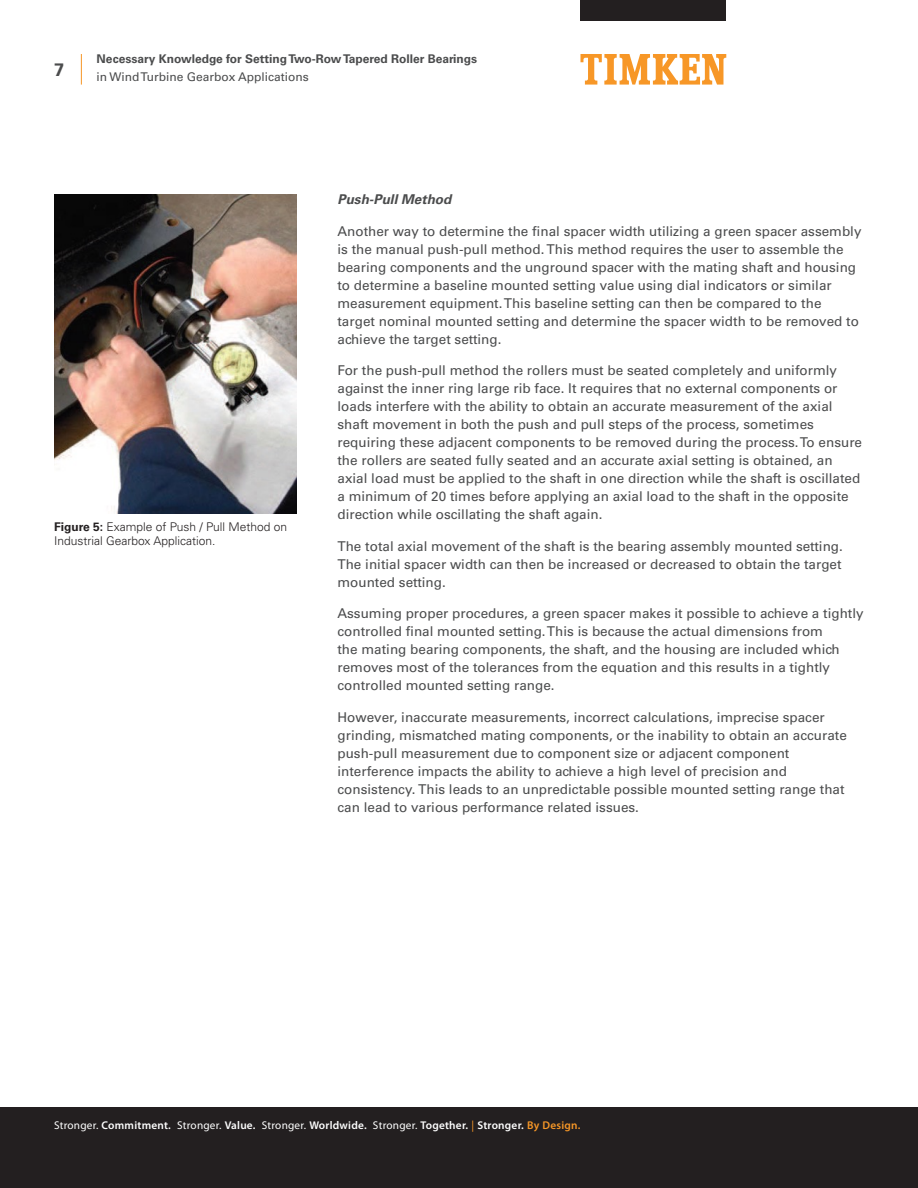
<style>
.page{position:relative;width:918px;height:1188px;background:#fff}
.page>*{position:absolute;margin:0;border:0;box-sizing:border-box;transform-origin:0 0}
.t1{font:700 18px "Univers LT Std";color:#4b4c4d}
.Body_Copy{font:13.5px/18px "Univers LT Std";color:#4b4c4d}
.Body_Copy-2{font:italic 700 13.5px "Univers LT Std";color:#4b4c4d}
.Captions{font:300 12px/13.5px "Univers LT Std";color:#231f20}
.t2{font:700 12px "Univers LT Std";color:#4b4c4d}
.t3{font:12px "Univers LT Std";color:#4b4c4d}
.t4{font:600 11.25px "Myriad Pro";letter-spacing:.02em;color:#fff}
.s1{font-weight:700}
.s2{font-weight:400}
.s3{font-weight:400;color:#f79727}
.s4{color:#f79727}
</style>
<div class="page">
<svg style="left:580px;top:54px;width:146px;height:31px"></svg>
<div style="left:580px;top:0;width:146px;height:20px;background:#231f20"></div>
<div style="left:0;top:1107px;width:918px;height:81px;background:#231f20"></div>
<hr style="left:81px;top:54px;width:1px;height:31px;background:#f79727">
<img style="left:54px;top:194px;width:243px;height:320px">
<h1 class="t1" style="left:54px;top:59px;width:12px">7</h1>
<p class="t2" style="left:97px;top:51px;width:382px">Necessary Knowledge for Setting Two-Row Tapered Roller Bearings</p>
<p class="t3" style="left:97px;top:69px;width:214px">in Wind Turbine Gearbox Applications</p>
<p class="Captions" style="left:54px;top:520px;width:235px"><span class="s1">Figure 5:</span> Example of Push / Pull Method on<br>Industrial Gearbox Application.</p>
<p class="Body_Copy-2" style="left:338px;top:192px;width:115px">Push-Pull Method</p>
<p class="Body_Copy" style="left:338px;top:222px;width:526px">Another way to determine the final spacer width utilizing a green spacer assembly is the manual push-pull method. This method requires the user to assemble the bearing components and the unground spacer with the mating shaft and housing to determine a baseline mounted setting value using dial indicators or similar measurement equipment. This baseline setting can then be compared to the target nominal mounted setting and determine the spacer width to be removed to achieve the target setting.</p>
<p class="Body_Copy" style="left:338px;top:361px;width:526px">For the push-pull method the rollers must be seated completely and uniformly against the inner ring large rib face. It requires that no external components or loads interfere with the ability to obtain an accurate measurement of the axial shaft movement in both the push and pull steps of the process, sometimes requiring these adjacent components to be removed during the process. To ensure the rollers are seated fully seated and an accurate axial setting is obtained, an axial load must be applied to the shaft in one direction while the shaft is oscillated a minimum of 20 times before applying an axial load to the shaft in the opposite direction while oscillating the shaft again.</p>
<p class="Body_Copy" style="left:338px;top:537px;width:507px;text-align:justify">The total axial movement of the shaft is the bearing assembly mounted setting.<br>The initial spacer width can then be increased or decreased to obtain the target mounted setting.</p>
<p class="Body_Copy" style="left:338px;top:604px;width:528px">Assuming proper procedures, a green spacer makes it possible to achieve a tightly controlled final mounted setting. This is because the actual dimensions from<br>the mating bearing components, the shaft, and the housing are included which removes most of the tolerances from the equation and this results in a tightly controlled mounted setting range.</p>
<p class="Body_Copy" style="left:338px;top:708px;width:511px">However, inaccurate measurements, incorrect calculations, imprecise spacer grinding, mismatched mating components, or the inability to obtain an accurate push-pull measurement due to component size or adjacent component interference impacts the ability to achieve a high level of precision and consistency. This leads to an unpredictable possible mounted setting range that can lead to various performance related issues.</p>
<p class="t4" style="left:54px;top:1118px;width:528px"><span class="s2">Stronger.</span> Commitment. <span class="s2">Stronger.</span> Value. <span class="s2">Stronger.</span> Worldwide. <span class="s2">Stronger.</span> Together. <span class="s3">|</span> Stronger. <span class="s4">By Design.</span></p>
</div>
